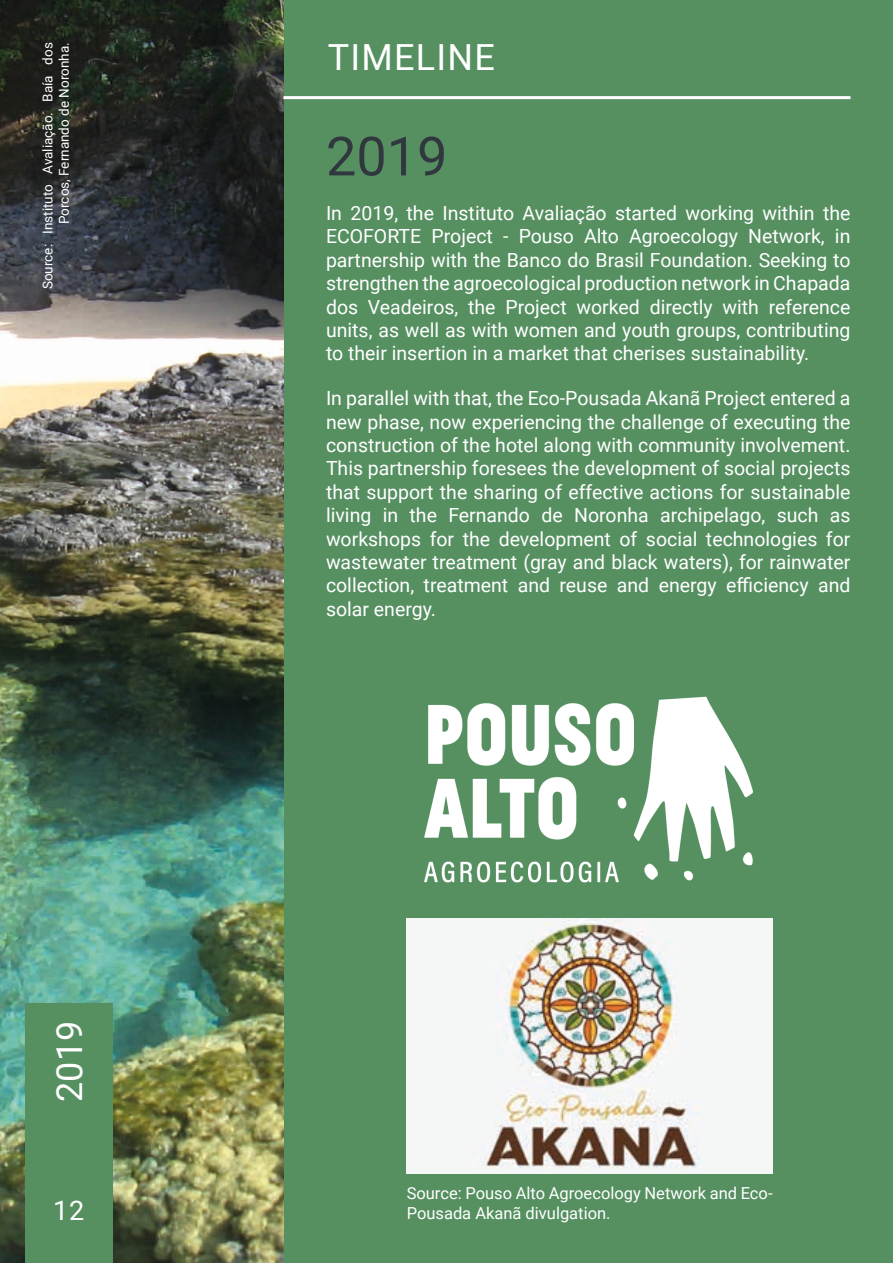
<style>
.page{position:relative;width:893px;height:1263px;background:#fff}
.page>*{position:absolute;margin:0;border:0;box-sizing:border-box;transform-origin:0 0}
.t1{font:54px "Roboto";color:#31373e}
.t2{font:36px "Roboto";letter-spacing:.035em;color:#fff}
.t3{font:27px "Roboto";color:#fff}
.t4{font:19.5px/23.4px "Roboto";color:#fff;text-align:justify}
.t5{font:16.5px/19.8px "Roboto";color:#fff}
.t6{font:13.5px/16.2px "Roboto";color:#fff;text-align:right}
</style>
<div class="page">
<div style="left:283px;top:0;width:610px;height:1263px;background:#569061"></div>
<img style="left:0;top:0;width:283px;height:1263px">
<div style="left:25px;top:1003px;width:87px;height:260px;background:#569061"></div>
<img style="left:407px;top:918px;width:366px;height:255px">
<img style="left:385px;top:675px;width:407px;height:229px">
<hr style="left:283px;top:96px;width:567px;height:3px;background:#fff">
<p class="t6" style="left:39px;top:289px;width:248px;rotate:-90deg">Source: Instituto Avaliação. Baía dos<br>Porcos, Fernando de Noronha.</p>
<h2 class="t2" style="left:44px;top:1102px;width:82px;rotate:-90deg">2019</h2>
<h3 class="t3" style="left:53px;top:1192px;width:33px">12</h3>
<h2 class="t2" style="left:328px;top:32px;width:169px">TIMELINE</h2>
<h1 class="t1" style="left:326px;top:118px;width:123px">2019</h1>
<p class="t4" style="left:326px;top:201px;width:526px">In 2019, the Instituto Avaliação started working within the ECOFORTE Project - Pouso Alto Agroecology Network, in partnership with the Banco do Brasil Foundation. Seeking to strengthen the agroecological production network in Chapada dos Veadeiros, the Project worked directly with reference units, as well as with women and youth groups, contributing to their insertion in a market that cherises sustainability.</p>
<p class="t4" style="left:326px;top:386px;width:526px">In parallel with that, the Eco-Pousada Akanã Project entered a new phase, now experiencing the challenge of executing the construction of the hotel along with community involvement.<br>This partnership foresees the development of social projects that support the sharing of effective actions for sustainable living in the Fernando de Noronha archipelago, such as workshops for the development of social technologies for wastewater treatment (gray and black waters), for rainwater collection, treatment and reuse and energy efficiency and solar energy.</p>
<p class="t5" style="left:407px;top:1182px;width:367px">Source: Pouso Alto Agroecology Network and Eco-<br>Pousada Akanã divulgation.</p>
</div>
